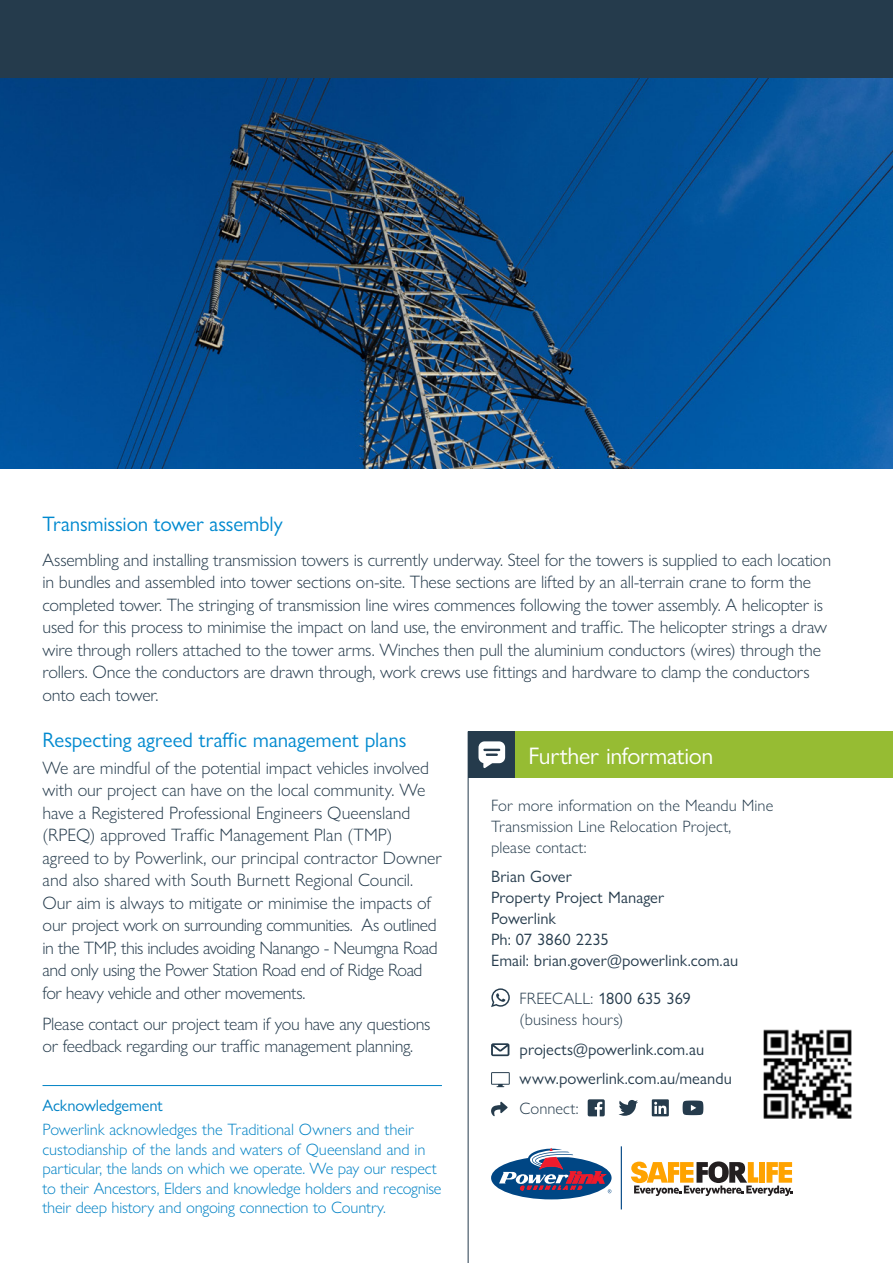
<style>
.page{position:relative;width:893px;height:1263px;background:#fff}
.page>*{position:absolute;margin:0;border:0;box-sizing:border-box;transform-origin:0 0}
.PLK_Newsletter_-_Heading{font:24px "Gill Sans Nova";letter-spacing:-.015em;color:#fff}
.Body_Copy{font:21px "Gill Sans Nova";letter-spacing:-.005em;color:#0089cf}
.Body_Copy-2{font:300 18px/22.5px "Gill Sans Nova";letter-spacing:-.01em;color:#253b4c}
.PLK_Newsletter_-_Body{font:300 16.5px/19.5px "Gill Sans Nova";letter-spacing:-.01em;color:#0082c5}
.PLK_Newsletter_-_Body-2{font:16.5px/21px "Gill Sans Nova";color:#253b4c}
.PLK_Newsletter_-_Body-3{font:300 16.5px/21px "Gill Sans Nova";color:#253b4c}
.PLK_Newsletter_-_Heading-2{font:16.5px "Gill Sans Nova";letter-spacing:-.01em;color:#0082c5}
.s1{font-weight:400}
</style>
<div class="page">
<img style="left:0;top:78px;width:893px;height:390px">
<div style="left:0;top:0;width:893px;height:78px;background:#253b4c"></div>
<hr style="left:468px;top:731px;width:1px;height:532px;background:#253b4c">
<svg style="left:491px;top:988px;width:19px;height:19px"></svg>
<svg style="left:491px;top:1043px;width:18px;height:13px"></svg>
<svg style="left:491px;top:1072px;width:19px;height:15px"></svg>
<svg style="left:491px;top:1102px;width:17px;height:14px"></svg>
<svg style="left:588px;top:1099px;width:17px;height:17px"></svg>
<svg style="left:618px;top:1100px;width:20px;height:16px"></svg>
<svg style="left:652px;top:1099px;width:17px;height:17px"></svg>
<svg style="left:683px;top:1100px;width:20px;height:15px"></svg>
<svg style="left:631px;top:1161px;width:162px;height:35px"></svg>
<hr style="left:621px;top:1146px;width:1px;height:63px;background:#004684">
<svg style="left:491px;top:1148px;width:121px;height:51px"></svg>
<div style="left:515px;top:731px;width:378px;height:47px;background:#96bc33"></div>
<div style="left:468px;top:731px;width:47px;height:47px;background:#253b4c"></div>
<svg style="left:478px;top:741px;width:27px;height:27px"></svg>
<img style="left:763px;top:1029px;width:89px;height:90px">
<hr style="left:43px;top:1085px;width:399px;height:1px;background:#0082c5">
<p class="Body_Copy" style="left:43px;top:511px;width:242px">Transmission tower assembly</p>
<p class="Body_Copy-2" style="left:43px;top:548px;width:790px">Assembling and installing transmission towers is currently underway. Steel for the towers is supplied to each location in bundles and assembled into tower sections on-site. These sections are lifted by an all-terrain crane to form the completed tower. The stringing of transmission line wires commences following the tower assembly. A helicopter is used for this process to minimise the impact on land use, the environment and traffic. The helicopter strings a draw wire through rollers attached to the tower arms. Winches then pull the aluminium conductors (wires) through the rollers. Once the conductors are drawn through, work crews use fittings and hardware to clamp the conductors onto each tower.</p>
<p class="Body_Copy" style="left:43px;top:727px;width:365px">Respecting agreed traffic management plans</p>
<p class="Body_Copy-2" style="left:43px;top:756px;width:401px">We are mindful of the potential impact vehicles involved with our project can have on the local community. We have a Registered Professional Engineers Queensland (RPEQ) approved Traffic Management Plan (TMP) agreed to by Powerlink, our principal contractor Downer and also shared with South Burnett Regional Council.<br>Our aim is always to mitigate or minimise the impacts of our project work on surrounding communities. As outlined in the TMP, this includes avoiding Nanango - Neumgna Road and only using the Power Station Road end of Ridge Road for heavy vehicle and other movements.</p>
<p class="Body_Copy-2" style="left:43px;top:1012px;width:390px">Please contact our project team if you have any questions or feedback regarding our traffic management planning.</p>
<p class="PLK_Newsletter_-_Heading" style="left:529px;top:741px;width:186px">Further information</p>
<p class="PLK_Newsletter_-_Body-3" style="left:491px;top:794px;width:284px">For more information on the Meandu Mine<br>Transmission Line Relocation Project, please contact:</p>
<p class="PLK_Newsletter_-_Body-2" style="left:491px;top:866px;width:249px">Brian Gover<br>Property Project Manager<br>Powerlink<br>Ph: 07 3860 2235<br>Email: brian.gover@powerlink.com.au</p>
<p class="PLK_Newsletter_-_Body-3" style="left:520px;top:988px;width:173px">FREECALL: <span class="s1">1800 635 369 </span>(business hours)</p>
<p class="PLK_Newsletter_-_Body-2" style="left:520px;top:1038px;width:186px">projects@powerlink.com.au</p>
<p class="PLK_Newsletter_-_Body-2" style="left:520px;top:1068px;width:214px">www.powerlink.com.au/meandu</p>
<p class="PLK_Newsletter_-_Body-3" style="left:520px;top:1097px;width:60px">Connect:</p>
<p class="PLK_Newsletter_-_Heading-2" style="left:43px;top:1096px;width:122px">Acknowledgement</p>
<p class="PLK_Newsletter_-_Body" style="left:43px;top:1120px;width:400px">Powerlink acknowledges the Traditional Owners and their custodianship of the lands and waters of Queensland and in particular, the lands on which we operate. We pay our respect to their Ancestors, Elders and knowledge holders and recognise their deep history and ongoing connection to Country.</p>
</div>
